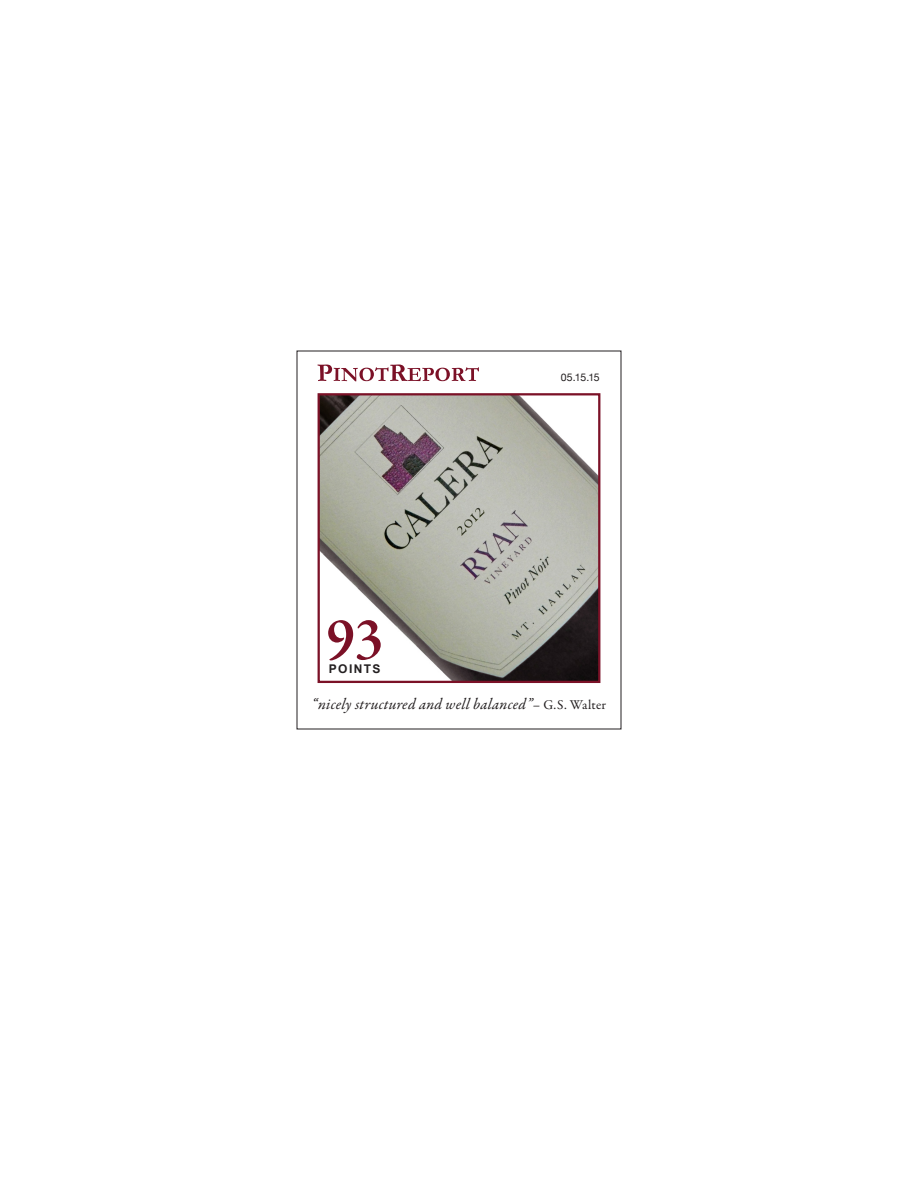
<style>
.page{position:relative;width:918px;height:1188px;background:#fff}
.page>*{position:absolute;margin:0;border:0;box-sizing:border-box;transform-origin:0 0}
.t1{font:600 58.5px "Garamond Premr Pro";color:#7b1127}
.t2{font:italic 15.75px "Garamond Premr Pro";letter-spacing:.015em;color:#231f20}
.t3{font:700 12px "Arial";letter-spacing:.115em;color:#231f20}
.t4{font:10.5px "Helvetica Neue";color:#231f20}
.s1{font-style:normal;font-size:13.5px}
</style>
<div class="page">
<img style="left:321px;top:396px;width:276px;height:284px">
<div style="left:318px;top:393px;width:282px;height:290px;border:2px solid #7b1127"></div>
<svg style="left:318px;top:364px;width:161px;height:17px"></svg>
<p class="t4" style="left:561px;top:370px;width:41px">05.15.15</p>
<p class="t1" style="left:326px;top:603px;width:59px">93</p>
<p class="t3" style="left:329px;top:661px;width:53px">POINTS</p>
<p class="t2" style="left:312px;top:694px;width:296px">“nicely structured and well balanced”<span class="s1">– G.S. Walter</span></p>
</div>
